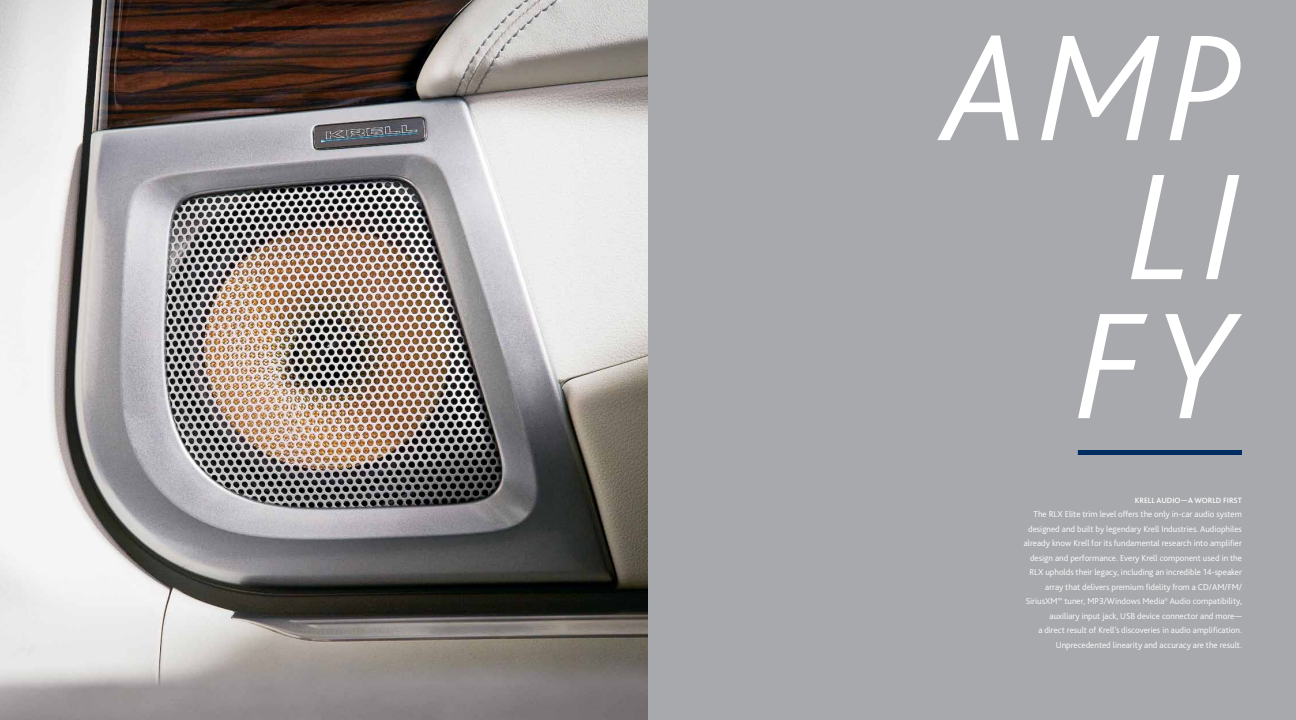
<style>
.page{position:relative;width:1296px;height:720px;background:#fff}
.page>*{position:absolute;margin:0;border:0;box-sizing:border-box;transform-origin:0 0}
.t1{font:italic 300 158px/139px "Bliss 2";letter-spacing:.05em;color:#fff;text-align:right}
.t2{font:300 9px/14.5px "Bliss 2";color:#fff;text-align:right}
.t3{font:500 8px "Bliss 2";color:#fff}
</style>
<div class="page">
<div style="left:648px;top:0;width:648px;height:720px;background:#a7a9ac"></div>
<div style="left:1078px;top:450px;width:164px;height:5px;background:#002d62"></div>
<img style="left:0;top:0;width:648px;height:720px">
<h1 class="t1" style="left:943px;top:14px;width:304px">amp<br>Li fy</h1>
<p class="t3" style="left:1135px;top:495px;width:109px">KRELL AUDIO—A WORLD FIRST</p>
<p class="t2" style="left:1024px;top:507px;width:220px">The RLX Elite trim level offers the only in-car audio system designed and built by legendary Krell Industries. Audiophiles already know Krell for its fundamental research into amplifier design and performance. Every Krell component used in the RLX upholds their legacy, including an incredible 14-speaker array that delivers premium fidelity from a CD/AM/FM/ SiriusXM<sup>™</sup> tuner, MP3/Windows Media<sup>®</sup> Audio compatibility, auxiliary input jack, USB device connector and more—<br>a direct result of Krell’s discoveries in audio amplification.<br>Unprecedented linearity and accuracy are the result.</p>
</div>
